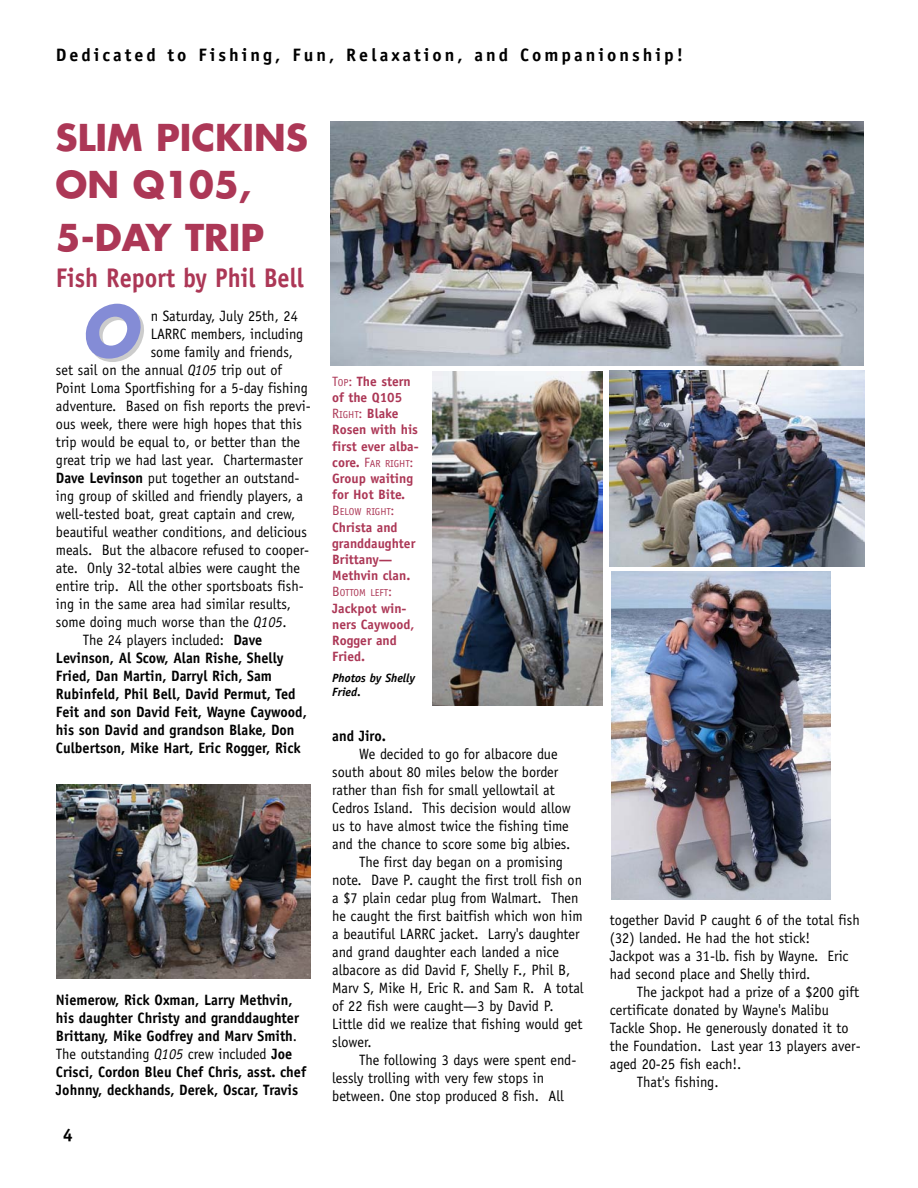
<style>
.page{position:relative;width:918px;height:1188px;background:#fff}
.page>*{position:absolute;margin:0;border:0;box-sizing:border-box;transform-origin:0 0}
.t1{font:italic 700 68.25px "Futura";color:#848cd6;scale:.95 1}
.t2{font:700 36px/47px "Futura";color:#ac3756}
.t3{font:700 27px "Officina Sans";color:#ac3756;scale:.9 1}
.t4{font:700 18px "Officina Sans";letter-spacing:.165em;color:#000}
.t5{font:15px/18px "Officina Sans";color:#000;scale:.95 1}
.t6{font:700 15px/18px "Officina Sans";color:#000;scale:.95 1}
.t7{font:700 13.5px/16.2px "Officina Sans";color:#ac3756}
.t8{font:italic 700 12px/14.4px "Officina Sans";color:#000}
.t9{font:10.2px "Officina Sans";color:#ac3756}
.s1{font-style:italic}
.s2{font-weight:700}
.s3{font-weight:400}
.s4{font-weight:400;font-style:italic}
.s5{font-weight:400;font-size:10.2px}
.s6{font-weight:700;font-size:13.5px}
.s7{font-size:13.5px}
</style>
<div class="page">
<img style="left:57px;top:784px;width:253px;height:195px">
<img style="left:432px;top:371px;width:170px;height:335px">
<img style="left:610px;top:371px;width:254px;height:196px">
<img style="left:331px;top:122px;width:532px;height:243px">
<img style="left:612px;top:571px;width:219px;height:328px">
<p class="t4" style="left:56px;top:48px;width:629px">Dedicated to Fishing, Fun, Relaxation, and Companionship!</p>
<h2 class="t2" style="left:56px;top:117px;width:254px">SLIM PICKINS<br>ON Q105,</h2>
<h2 class="t2" style="left:56px;top:217px;width:210px">5-DAY TRIP</h2>
<h3 class="t3" style="left:56px;top:268px;width:277px">Fish Report by Phil Bell</h3>
<h1 class="t1" style="left:80px;top:300px;width:62px">O</h1>
<p class="t5" style="left:151px;top:308px;width:156px">n Saturday, July 25th, 24</p>
<p class="t5" style="left:151px;top:326px;width:162px">LARRC members, including</p>
<p class="t5" style="left:151px;top:344px;width:151px">some family and friends,</p>
<p class="t5" style="left:56px;top:362px;width:239px">set sail on the annual <span class="s1">Q105</span> trip out of</p>
<p class="t5" style="left:56px;top:380px;width:267px">Point Loma Sportfishing for a 5-day fishing</p>
<p class="t5" style="left:56px;top:398px;width:270px">adventure. Based on fish reports the previ-</p>
<p class="t5" style="left:56px;top:416px;width:261px">ous week, there were high hopes that this</p>
<p class="t5" style="left:56px;top:434px;width:258px">trip would be equal to, or better than the</p>
<p class="t5" style="left:56px;top:452px;width:261px">great trip we had last year. Chartermaster</p>
<p class="t5" style="left:56px;top:470px;width:258px"><span class="s2">Dave Levinson</span> put together an outstand-</p>
<p class="t5" style="left:56px;top:488px;width:262px">ing group of skilled and friendly players, a</p>
<p class="t5" style="left:56px;top:506px;width:254px">well-tested boat, great captain and crew,</p>
<p class="t5" style="left:56px;top:524px;width:266px">beautiful weather conditions, and delicious</p>
<p class="t5" style="left:56px;top:542px;width:268px">meals. But the albacore refused to cooper-</p>
<p class="t5" style="left:56px;top:560px;width:258px">ate. Only 32-total albies were caught the</p>
<p class="t5" style="left:56px;top:578px;width:262px">entire trip. All the other sportsboats fish-</p>
<p class="t5" style="left:56px;top:596px;width:249px">ing in the same area had similar results,</p>
<p class="t5" style="left:56px;top:614px;width:244px">some doing much worse than the <span class="s1">Q105</span>.</p>
<p class="t5" style="left:83px;top:632px;width:190px">The 24 players included: <span class="s2">Dave</span></p>
<p class="t6" style="left:56px;top:650px;width:241px">Levinson, Al Scow, Alan Rishe, Shelly</p>
<p class="t6" style="left:56px;top:668px;width:229px">Fried, Dan Martin, Darryl Rich, Sam</p>
<p class="t6" style="left:56px;top:686px;width:254px">Rubinfeld, Phil Bell, David Permut, Ted</p>
<p class="t6" style="left:56px;top:704px;width:266px">Feit and son David Feit, Wayne Caywood,</p>
<p class="t6" style="left:56px;top:722px;width:253px">his son David and grandson Blake, Don</p>
<p class="t6" style="left:56px;top:740px;width:259px">Culbertson, Mike Hart, Eric Rogger, Rick</p>
<p class="t6" style="left:56px;top:992px;width:265px">Niemerow, Rick Oxman, Larry Methvin, his daughter Christy and granddaughter Brittany, Mike Godfrey and Marv Smith<span class="s3">.<br>The outstanding</span> <span class="s4">Q105</span> <span class="s3">crew included</span> Joe Crisci, Cordon Bleu Chef Chris, asst. chef Johnny, deckhands, Derek, Oscar, Travis</p>
<p class="t4" style="left:63px;top:1128px;width:12px">4</p>
<p class="t7" style="left:332px;top:374px;width:88px"><span class="s3">T</span><span class="s5">OP</span><span class="s3">:</span> The stern of the Q105<br><span class="s3">R</span><span class="s5">IGHT</span><span class="s3">:</span> Blake<br>Rosen with his first ever alba-</p>
<p class="t9" style="left:332px;top:460px;width:83px"><span class="s6">core.</span> <span class="s7">F</span>AR RIGHT<span class="s7">:</span></p>
<p class="t7" style="left:332px;top:472px;width:82px">Group waiting for Hot Bite.</p>
<p class="t9" style="left:332px;top:508px;width:64px"><span class="s7">B</span>ELOW RIGHT<span class="s7">:</span></p>
<p class="t7" style="left:332px;top:520px;width:85px">Christa and granddaughter<br>Brittany—<br>Methvin clan.</p>
<p class="t9" style="left:332px;top:589px;width:61px"><span class="s7">B</span>OTTOM LEFT<span class="s7">:</span></p>
<p class="t7" style="left:332px;top:601px;width:84px">Jackpot win&shy;ners Caywood,<br>Rogger and<br>Fried.</p>
<p class="t8" style="left:332px;top:672px;width:85px">Photos by Shelly<br>Fried.</p>
<p class="t6" style="left:332px;top:728px;width:58px">and Jiro.</p>
<p class="t5" style="left:359px;top:746px;width:210px">We decided to go for albacore due</p>
<p class="t5" style="left:332px;top:764px;width:240px">south about 80 miles below the border</p>
<p class="t5" style="left:332px;top:782px;width:236px">rather than fish for small yellowtail at</p>
<p class="t5" style="left:332px;top:800px;width:253px">Cedros Island. This decision would allow</p>
<p class="t5" style="left:332px;top:818px;width:251px">us to have almost twice the fishing time</p>
<p class="t5" style="left:332px;top:836px;width:252px">and the chance to score some big albies.</p>
<p class="t5" style="left:359px;top:854px;width:216px">The first day began on a promising</p>
<p class="t5" style="left:332px;top:872px;width:265px">note. Dave P. caught the first troll fish on</p>
<p class="t5" style="left:332px;top:890px;width:261px">a $7 plain cedar plug from Walmart. Then</p>
<p class="t5" style="left:332px;top:908px;width:265px">he caught the first baitfish which won him</p>
<p class="t5" style="left:332px;top:926px;width:262px">a beautiful LARRC jacket. Larry's daughter</p>
<p class="t5" style="left:332px;top:944px;width:240px">and grand daughter each landed a nice</p>
<p class="t5" style="left:332px;top:962px;width:252px">albacore as did David F, Shelly F., Phil B,</p>
<p class="t5" style="left:332px;top:980px;width:266px">Marv S, Mike H, Eric R. and Sam R. A total</p>
<p class="t5" style="left:332px;top:998px;width:235px">of 22 fish were caught—3 by David P.</p>
<p class="t5" style="left:332px;top:1016px;width:265px">Little did we realize that fishing would get</p>
<p class="t5" style="left:332px;top:1034px;width:43px">slower.</p>
<p class="t5" style="left:359px;top:1052px;width:230px">The following 3 days were spent end-</p>
<p class="t5" style="left:332px;top:1070px;width:225px">lessly trolling with very few stops in</p>
<p class="t5" style="left:332px;top:1088px;width:245px">between. One stop produced 8 fish. All</p>
<p class="t5" style="left:610px;top:912px;width:265px">together David P caught 6 of the total fish (32) landed. He had the hot stick!<br>Jackpot was a 31-lb. fish by Wayne. Eric had second place and Shelly third.</p>
<p class="t5" style="left:637px;top:984px;width:235px">The jackpot had a prize of a $200 gift</p>
<p class="t5" style="left:610px;top:1002px;width:232px">certificate donated by Wayne's Malibu</p>
<p class="t5" style="left:610px;top:1020px;width:253px">Tackle Shop. He generously donated it to</p>
<p class="t5" style="left:610px;top:1038px;width:266px">the Foundation. Last year 13 players aver-</p>
<p class="t5" style="left:610px;top:1056px;width:140px">aged 20-25 fish each!.</p>
<p class="t5" style="left:637px;top:1074px;width:88px">That's fishing.</p>
</div>
